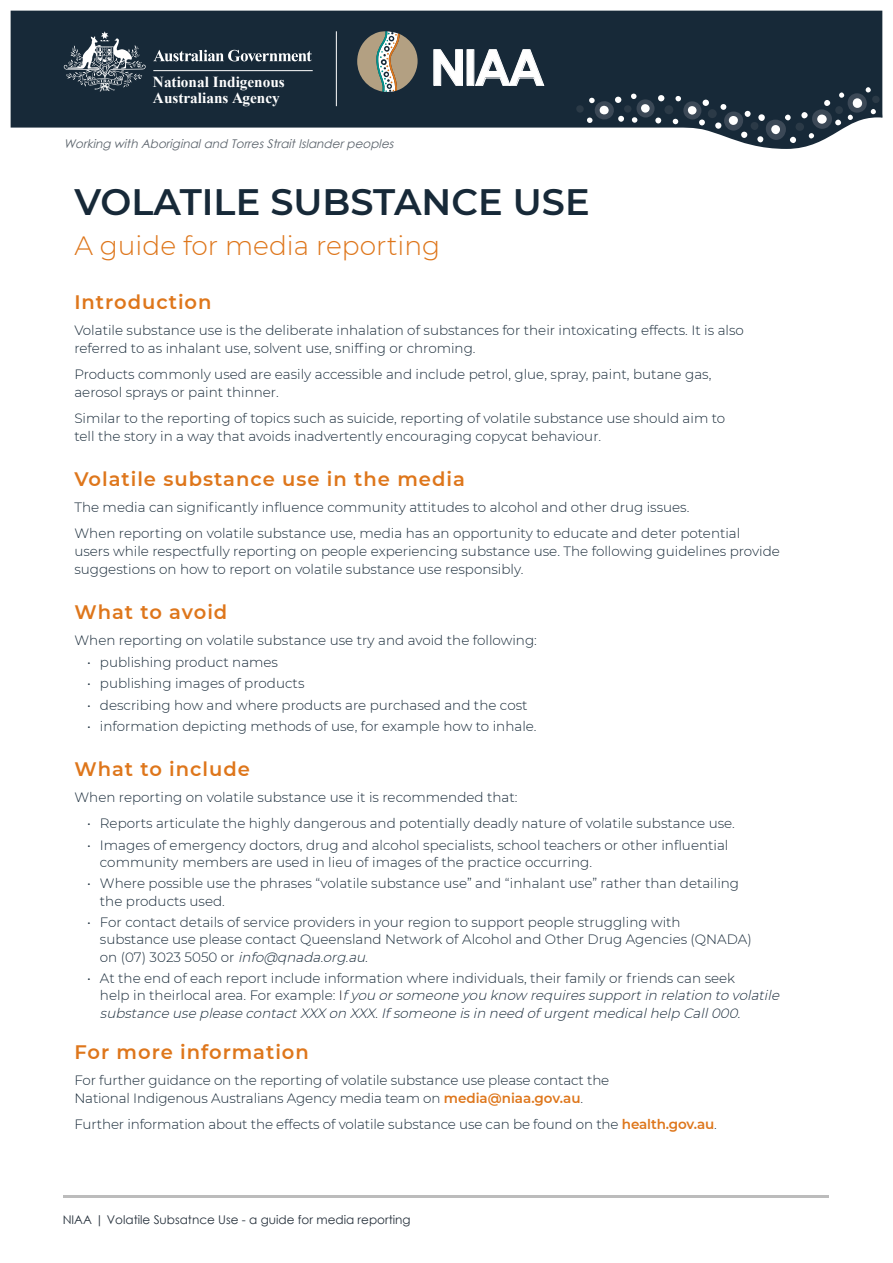
<style>
.page{position:relative;width:893px;height:1263px;background:#fff}
.page>*{position:absolute;margin:0;border:0;box-sizing:border-box;transform-origin:0 0}
.Project_Details_Titl{font:700 49.65px "Century Gothic";color:#fff}
.Small_Italic{font:600 36.75px "Montserrat";color:#172938}
.Small_Italic-2{font:300 26.4px "Montserrat";color:#de761b}
.t1{font:600 19.5px "Montserrat";letter-spacing:.05em;color:#de761b}
.t2{font:700 15.3px/15.9px "Times New Roman";color:#fff}
.Body{font:300 13.5px/17.7px "Montserrat";color:#172938}
.t3{font:italic 300 13.5px/17.2px "Montserrat";color:#172938}
.t4{font:italic 12px "Century Gothic";color:#25303b}
.t5{font:12px "Century Gothic";color:#25303b}
.s1{font-style:italic}
.s2{font-style:normal}
.s3{font-style:normal;color:#231f20}
.s4{font-weight:600;color:#de761b}
</style>
<div class="page">
<div style="left:11px;top:11px;width:871px;height:117px;background:#172938"></div>
<div style="left:636px;top:99px;width:19px;height:19px;background:#3c4957;border-radius:50%"></div>
<div style="left:624px;top:105px;width:7px;height:8px;background:#2b3a47;border-radius:50%"></div>
<div style="left:664px;top:105px;width:9px;height:9px;background:#2b3a47;border-radius:50%"></div>
<div style="left:641px;top:104px;width:9px;height:9px;background:#fff;border-radius:50%"></div>
<svg style="left:632px;top:117px;width:5px;height:6px"></svg>
<svg style="left:655px;top:118px;width:6px;height:5px"></svg>
<svg style="left:631px;top:94px;width:5px;height:5px"></svg>
<svg style="left:658px;top:95px;width:6px;height:6px"></svg>
<div style="left:576px;top:105px;width:8px;height:8px;background:#2b3a47;border-radius:50%"></div>
<svg style="left:587px;top:97px;width:37px;height:26px"></svg>
<svg style="left:672px;top:81px;width:210px;height:68px"></svg>
<div style="left:872px;top:96px;width:8px;height:7px;background:#2b3a47;border-radius:50%"></div>
<hr style="left:336px;top:31px;width:1px;height:75px;background:#fff">
<svg style="left:357px;top:31px;width:61px;height:61px;background:#8d8a7a"></svg>
<svg style="left:433px;top:49px;width:30px;height:37px"></svg>
<svg style="left:475px;top:49px;width:69px;height:37px;background:#344451"></svg>
<svg style="left:153px;top:50px;width:159px;height:11px"></svg>
<svg style="left:64px;top:31px;width:82px;height:60px;background:#4c5a65"></svg>
<hr style="left:153px;top:70px;width:160px;height:1px;background:#fff">
<hr style="left:64px;top:1195px;width:765px;height:2px;background:#bcbcbc">
<p class="t2" style="left:153px;top:73px;width:133px">National Indigenous<br>Australians Agency</p>
<p class="t4" style="left:64px;top:135px;width:335px">Working with Aboriginaland TorresStraitIslanderpeoples</p>
<p class="Project_Details_Titl" style="left:430px;top:30px;width:117px">NIAA</p>
<p class="Small_Italic" style="left:74px;top:175px;width:517px">VOLATILE SUBSTANCE USE</p>
<p class="Small_Italic-2" style="left:74px;top:228px;width:367px">A guide for media reporting</p>
<h2 class="t1" style="left:74px;top:288px;width:139px">Introduction</h2>
<p class="Body" style="left:74px;top:321px;width:671px">Volatile substance use is the deliberate inhalation of substances for their intoxicating effects. It is also referred to as inhalant use, solvent use, sniffing or chroming.</p>
<p class="Body" style="left:74px;top:365px;width:638px">Products commonly used are easily accessible and include petrol, glue, spray, paint, butane gas, aerosol sprays or paint thinner.</p>
<p class="Body" style="left:74px;top:409px;width:652px">Similar to the reporting of topics such as suicide, reporting of volatile substance use should aim to tell the story in a way that avoids inadvertently encouraging copycat behaviour.</p>
<h2 class="t1" style="left:74px;top:465px;width:392px">Volatile substance use in the media</h2>
<p class="Body" style="left:74px;top:498px;width:616px">The media can significantly influence community attitudes to alcohol and other drug issues.</p>
<p class="Body" style="left:74px;top:524px;width:707px">When reporting on volatile substance use, media has an opportunity to educate and deter potential<br>users while respectfully reporting on people experiencing substance use. The following guidelines provide suggestions on how to report on volatile substance use responsibly.</p>
<h2 class="t1" style="left:74px;top:598px;width:154px">What to avoid</h2>
<p class="Body" style="left:74px;top:631px;width:464px">When reporting on volatile substance use try and avoid the following:</p>
<p class="Body" style="left:87px;top:652px;width:192px">• publishing product names</p>
<p class="Body" style="left:87px;top:674px;width:219px">• publishing images of products</p>
<p class="Body" style="left:87px;top:695px;width:442px">• describing how and where products are purchased and the cost</p>
<p class="Body" style="left:87px;top:717px;width:451px">• information depicting methods of use, for example how to inhale.</p>
<h2 class="t1" style="left:74px;top:755px;width:177px">What to include</h2>
<p class="Body" style="left:74px;top:788px;width:445px">When reporting on volatile substance use it is recommended that:</p>
<p class="Body" style="left:87px;top:814px;width:649px">• Reports articulate the highly dangerous and potentially deadly nature of volatile substance use.</p>
<p class="Body" style="left:100px;top:836px;width:630px;line-height:17.2px;text-indent:-13px">• Images of emergency doctors, drug and alcohol specialists, school teachers or other influential community members are used in lieu of images of the practice occurring.</p>
<p class="Body" style="left:100px;top:874px;width:641px;line-height:17.2px;text-indent:-13px">• Where possible use the phrases “volatile substance use” and “inhalant use” rather than detailing the products used.</p>
<p class="Body" style="left:100px;top:913px;width:653px;line-height:17.2px;text-indent:-13px">• For contact details of service providers in your region to support people struggling with substance use please contact Queensland Network of Alcohol and Other Drug Agencies (QNADA) o n ( 07) 3 023 5 05 0 o r <span class="s1">info@qnada.org.au</span>.</p>
<p class="t3" style="left:100px;top:969px;width:684px;text-indent:-13px"><span class="s2">• At the end of each report include information where individuals, their family or friends can seek<br>h e l p i n t h e i r l o c a l a r e a . Fo r exa m p l e :</span> <span class="s3">I</span> fyou orsomeone you know requiressupportin relation to volatile substance use please contactXXX on XXX.Ifsomeone isin need ofurgentmedicalhelp Call000.</p>
<h2 class="t1" style="left:74px;top:1038px;width:236px">For more information</h2>
<p class="Body" style="left:74px;top:1071px;width:536px">For further guidance on the reporting of volatile substance use please contact the<br>National Indigenous Australians Agency media team on <span class="s4">media@niaa.gov.au</span>.</p>
<p class="Body" style="left:74px;top:1115px;width:644px">Further information about the effects of volatile substance use can be found on the <span class="s4">health.gov.au</span>.</p>
<p class="t5" style="left:63px;top:1211px;width:349px">NIAA | Volatile Subsatnce Use - a guide for media reporting</p>
</div>
